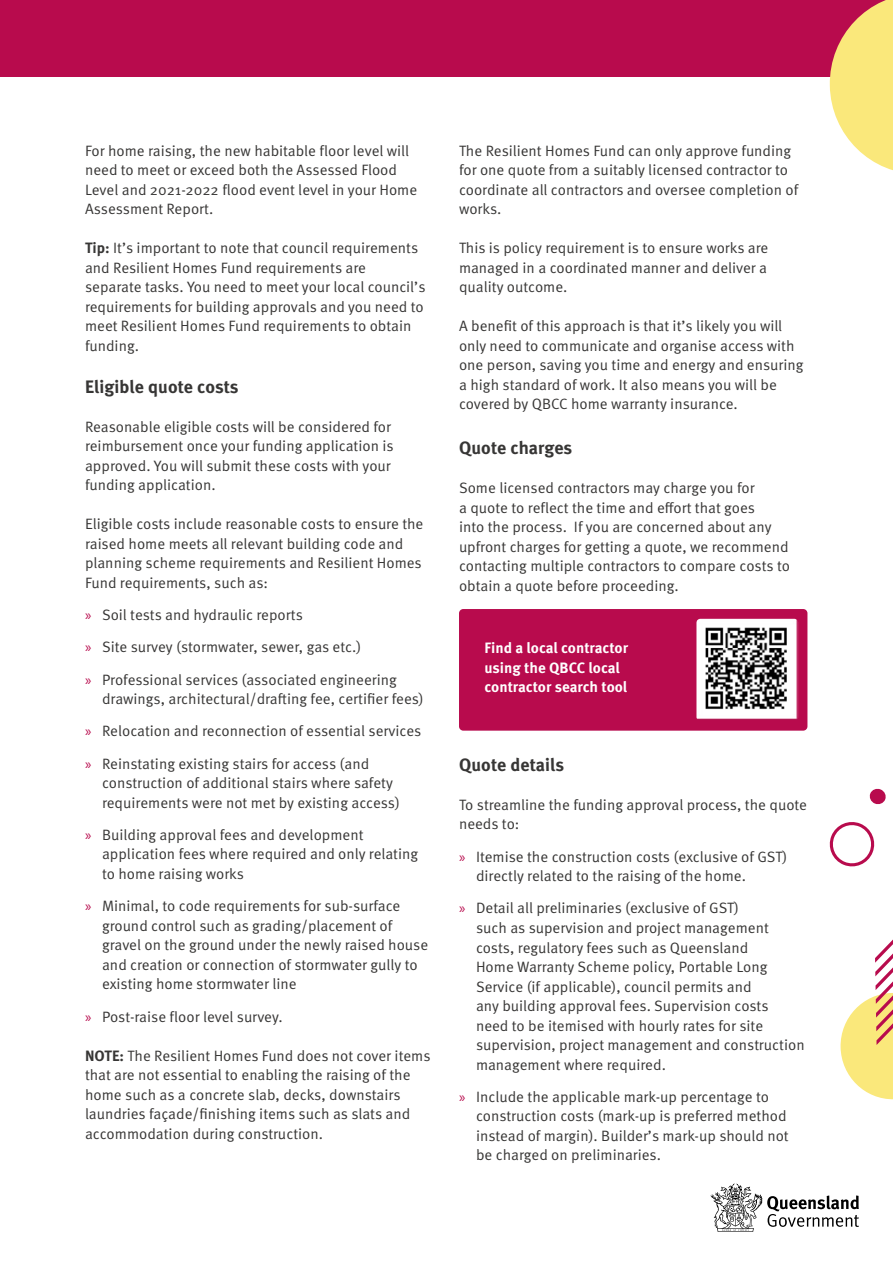
<style>
.page{position:relative;width:893px;height:1263px;background:#fff}
.page>*{position:absolute;margin:0;border:0;box-sizing:border-box;transform-origin:0 0}
.t1{font:700 18px "Meta Pro";color:#373635}
.t2{font:15px/19.5px "Meta Pro Norm";color:#373635}
.t3{font:700 15px/19.5px "Meta Pro";color:#fff}
.s1{font-family:"Meta Pro";font-weight:700}
.s2{font-family:"Myriad Pro";color:#b80b4d}
</style>
<div class="page">
<div style="left:0;top:0;width:893px;height:77px;background:#b80b4d"></div>
<svg style="left:829px;top:0;width:64px;height:170px"></svg>
<svg style="left:829px;top:822px;width:46px;height:45px"></svg>
<svg style="left:869px;top:788px;width:17px;height:17px"></svg>
<svg style="left:711px;top:1183px;width:148px;height:49px"></svg>
<svg style="left:840px;top:939px;width:53px;height:161px"></svg>
<div style="left:459px;top:609px;width:348px;height:122px;background:#b80b4d;border-radius:4px"></div>
<img style="left:696px;top:619px;width:102px;height:101px">
<p class="t2" style="left:85px;top:140px;width:334px">For home raising, the new habitable floor level will need to meet or exceed both the Assessed Flood Level and 2021-2022 flood event level in your Home Assessment Report.</p>
<p class="t2" style="left:85px;top:237px;width:342px"><span class="s1">Tip:</span> It’s important to note that council requirements and Resilient Homes Fund requirements are separate tasks. You need to meet your local council’s requirements for building approvals and you need to meet Resilient Homes Fund requirements to obtain funding.</p>
<p class="t1" style="left:85px;top:373px;width:156px">Eligible quote costs</p>
<p class="t2" style="left:85px;top:416px;width:310px">Reasonable eligible costs will be considered for reimbursement once your funding application is approved. You will submit these costs with your funding application.</p>
<p class="t2" style="left:85px;top:513px;width:340px">Eligible costs include reasonable costs to ensure the raised home meets all relevant building code and planning scheme requirements and Resilient Homes Fund requirements, such as:</p>
<p class="t2" style="left:85px;top:598px;width:313px;line-height:32.2px"><span class="s2">»</span> Soil tests and hydraulic reports<br><span class="s2">»</span> Site survey (stormwater, sewer, gas etc.)<br><span class="s2">»</span> Professional services (associated engineering</p>
<p class="t2" style="left:85px;top:682px;width:340px;line-height:32.2px;text-indent:17px">drawings, architectural/drafting fee, certifier fees) <span class="s2">»</span> Relocation and reconnection of essential services <span class="s2">»</span> Reinstating existing stairs for access (and</p>
<p class="t2" style="left:102px;top:772px;width:299px">construction of additional stairs where safety requirements were not met by existing access)</p>
<p class="t2" style="left:102px;top:824px;width:318px;text-indent:-17px"><span class="s2">»</span> Building approval fees and development application fees where required and only relating to home raising works</p>
<p class="t2" style="left:102px;top:895px;width:328px;text-indent:-17px"><span class="s2">»</span> Minimal, to code requirements for sub-surface ground control such as grading/placement of gravel on the ground under the newly raised house and creation or connection of stormwater gully to existing home stormwater line</p>
<p class="t2" style="left:85px;top:1005px;width:199px"><span class="s2">»</span> Post-raise floor level survey.</p>
<p class="t2" style="left:85px;top:1044px;width:347px"><span class="s1">NOTE:</span> The Resilient Homes Fund does not cover items that are not essential to enabling the raising of the home such as a concrete slab, decks, downstairs laundries façade/finishing items such as slats and accommodation during construction.</p>
<p class="t2" style="left:459px;top:140px;width:341px">The Resilient Homes Fund can only approve funding for one quote from a suitably licensed contractor to coordinate all contractors and oversee completion of works.</p>
<p class="t2" style="left:459px;top:237px;width:311px;text-align:justify">This is policy requirement is to ensure works are managed in a coordinated manner and deliver a quality outcome.</p>
<p class="t2" style="left:459px;top:315px;width:346px">A benefit of this approach is that it’s likely you will only need to communicate and organise access with one person, saving you time and energy and ensuring a high standard of work. It also means you will be covered by QBCC home warranty insurance.</p>
<p class="t1" style="left:459px;top:434px;width:115px">Quote charges</p>
<p class="t2" style="left:459px;top:477px;width:332px">Some licensed contractors may charge you for<br>a quote to reflect the time and effort that goes<br>into the process. If you are concerned about any upfront charges for getting a quote, we recommend contacting multiple contractors to compare costs to obtain a quote before proceeding.</p>
<p class="t3" style="left:484px;top:637px;width:145px">Find a local contractor using the QBCC local contractor search tool</p>
<p class="t1" style="left:459px;top:751px;width:107px">Quote details</p>
<p class="t2" style="left:459px;top:794px;width:350px">To streamline the funding approval process, the quote needs to:</p>
<p class="t2" style="left:476px;top:846px;width:313px;text-indent:-17px"><span class="s2">»</span> Itemise the construction costs (exclusive of GST) directly related to the raising of the home.</p>
<p class="t2" style="left:476px;top:897px;width:330px;text-indent:-17px"><span class="s2">»</span> Detail all preliminaries (exclusive of GST)<br>such as supervision and project management costs, regulatory fees such as Queensland<br>Home Warranty Scheme policy, Portable Long Service (if applicable), council permits and<br>any building approval fees. Supervision costs need to be itemised with hourly rates for site supervision, project management and construction management where required.</p>
<p class="t2" style="left:476px;top:1086px;width:314px;text-indent:-17px"><span class="s2">»</span> Include the applicable mark-up percentage to construction costs (mark-up is preferred method instead of margin). Builder’s mark-up should not be charged on preliminaries.</p>
</div>
